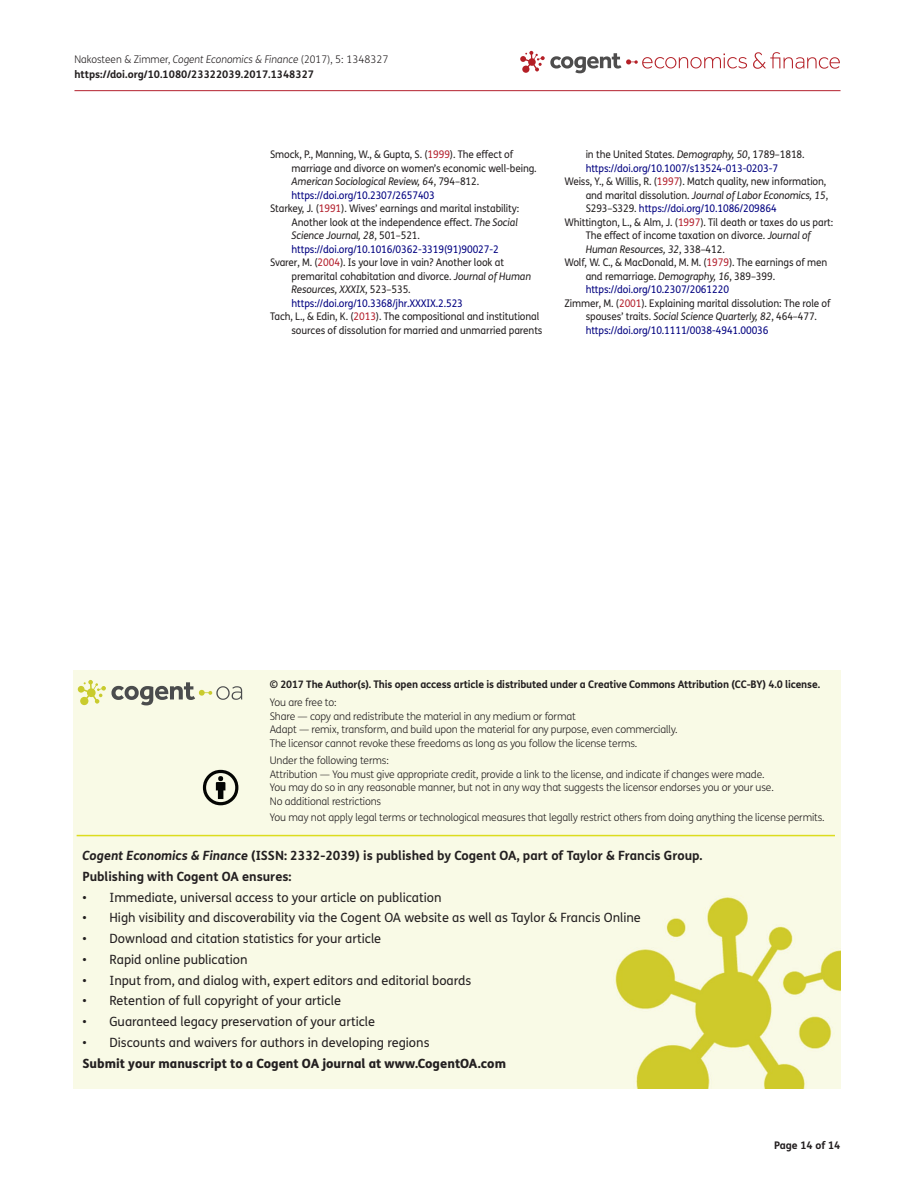
<style>
.page{position:relative;width:915px;height:1191px;background:#fff}
.page>*{position:absolute;margin:0;border:0;box-sizing:border-box;transform-origin:0 0}
.t1{font:12.75px "FS Me Pro";color:#231f20}
.t2{font:700 12.75px/20.7px "FS Me Pro";color:#231f20}
.t3{font:800 12.75px "FS Me Pro";color:#231f20}
.t4{font:10.5px "FS Me Pro";letter-spacing:-.01em;color:#231f20;scale:.95 1}
.t5{font:300 10.5px/13.5px "FS Me Pro";letter-spacing:-.015em;color:#231f20}
.t6{font:10.5px "FS Me Pro";letter-spacing:-.01em;color:#000080;scale:.95 1}
.t7{font:700 10.5px/15px "FS Me Pro";letter-spacing:-.015em;color:#231f20}
.t8{font:italic 10.5px "FS Me Pro";letter-spacing:-.01em;color:#231f20;scale:.95 1}
.s1{font-weight:300}
.s2{font-weight:300;font-style:italic}
.s3{color:#b3202d}
.s4{font-style:normal}
.s5{font-style:italic}
.s6{color:#231f20}
.s7{font-size:10.35px}
</style>
<div class="page">
<hr style="left:74px;top:90px;width:766px;height:1px;background:#b3202d">
<svg style="left:520px;top:51px;width:24px;height:22px"></svg>
<svg style="left:753px;top:52px;width:86px;height:17px"></svg>
<svg style="left:550px;top:53px;width:196px;height:20px"></svg>
<div style="left:74px;top:671px;width:766px;height:417px;background:#f9fae6"></div>
<svg style="left:78px;top:680px;width:164px;height:25px;background:#d2d3ba"></svg>
<svg style="left:203px;top:770px;width:35px;height:35px"></svg>
<hr style="left:77px;top:835px;width:757px;height:1px;background:#dcdc1e">
<p class="t7" style="left:74px;top:51px;width:315px"><span class="s1">Nakosteen &amp; Zimmer,</span> <span class="s2">Cogent Economics &amp; Finance</span> <span class="s1">(2017), 5: 1348327 </span>https://doi.org/10.1080/23322039.2017.1348327</p>
<p class="t4" style="left:270px;top:147px;width:257px">Smock, P., Manning, W., &amp; Gupta, S. (<span class="s3">1999</span>). The effect of</p>
<p class="t4" style="left:291px;top:161px;width:259px">marriage and divorce on women’s economic well-being.</p>
<p class="t8" style="left:291px;top:174px;width:199px">American Sociological Review, 64<span class="s4">, 794–812.</span></p>
<p class="t6" style="left:291px;top:188px;width:152px">https://doi.org/10.2307/2657403</p>
<p class="t4" style="left:270px;top:201px;width:263px">Starkey, J. (<span class="s3">1991</span>). Wives’ earnings and marital instability:</p>
<p class="t4" style="left:291px;top:215px;width:240px">Another look at the independence effect. <span class="s5">The Social</span></p>
<p class="t8" style="left:291px;top:228px;width:137px">Science Journal, 28<span class="s4">, 501–521.</span></p>
<p class="t6" style="left:291px;top:242px;width:220px">https://doi.org/10.1016/0362-3319(91)90027-2</p>
<p class="t4" style="left:270px;top:255px;width:247px">Svarer, M. (<span class="s3">2004</span>). Is your love in vain? Another look at</p>
<p class="t4" style="left:291px;top:269px;width:254px">premarital cohabitation and divorce. <span class="s5">Journal of Human</span></p>
<p class="t8" style="left:291px;top:282px;width:127px">Resources, XXXIX<span class="s4">, 523–535.</span></p>
<p class="t6" style="left:291px;top:296px;width:182px">https://doi.org/10.3368/jhr.XXXIX.2.523</p>
<p class="t4" style="left:270px;top:309px;width:285px">Tach, L., &amp; Edin, K. (<span class="s3">2013</span>). The compositional and institutional</p>
<p class="t4" style="left:291px;top:323px;width:265px">sources of dissolution for married and unmarried parents</p>
<p class="t4" style="left:585px;top:147px;width:232px">in the United States. <span class="s5">Demography, 50</span>, 1789–1818.</p>
<p class="t6" style="left:585px;top:161px;width:204px">https://doi.org/10.1007/s13524-013-0203-7</p>
<p class="t4" style="left:564px;top:174px;width:277px">Weiss, Y., &amp; Willis, R. (<span class="s3">1997</span>). Match quality, new information,</p>
<p class="t8" style="left:585px;top:188px;width:257px"><span class="s4">and marital dissolution.</span> Journal of Labor Economics, 15<span class="s4">,</span></p>
<p class="t6" style="left:585px;top:201px;width:202px"><span class="s6">S293–S329.</span> https://doi.org/10.1086/209864</p>
<p class="t4" style="left:564px;top:215px;width:284px">Whittington, L., &amp; Alm, J. (<span class="s3">1997</span>). Til death or taxes do us part:</p>
<p class="t4" style="left:585px;top:228px;width:238px">The effect of income taxation on divorce. <span class="s5">Journal of</span></p>
<p class="t8" style="left:585px;top:242px;width:148px">Human Resources, 32<span class="s4">, 338–412.</span></p>
<p class="t4" style="left:564px;top:255px;width:278px">Wolf, W. C., &amp; MacDonald, M. M. (<span class="s3">1979</span>). The earnings of men</p>
<p class="t4" style="left:585px;top:269px;width:201px">and remarriage. <span class="s5">Demography, 16</span>, 389–399.</p>
<p class="t6" style="left:585px;top:282px;width:152px">https://doi.org/10.2307/2061220</p>
<p class="t4" style="left:564px;top:296px;width:281px">Zimmer, M. (<span class="s3">2001</span>). Explaining marital dissolution: The role of</p>
<p class="t8" style="left:585px;top:309px;width:245px"><span class="s4">spouses’ traits.</span> Social Science Quarterly, 82<span class="s4">, 464–477.</span></p>
<p class="t6" style="left:585px;top:323px;width:194px">https://doi.org/10.1111/0038-4941.00036</p>
<p class="t7" style="left:270px;top:675px;width:551px;line-height:17.7px">© <span class="s7">2017 The Author(s).</span> This open access article is distributed under a Creative Commons Attribution (CC-BY) 4.0 license.<br><span class="s1">You are free to:</span></p>
<p class="t5" style="left:270px;top:709px;width:409px">Share — copy and redistribute the material in any medium or format<br>Adapt — remix, transform, and build upon the material for any purpose, even commercially.<br>The licensor cannot revoke these freedoms as long as you follow the license terms.</p>
<p class="t5" style="left:270px;top:753px;width:505px">Under the following terms:<br>Attribution — You must give appropriate credit, provide a link to the license, and indicate if changes were made.<br>You may do so in any reasonable manner, but not in any way that suggests the licensor endorses you or your use.<br>No additional restrictions</p>
<p class="t5" style="left:270px;top:810px;width:556px">You may not apply legal terms or technological measures that legally restrict others from doing anything the license permits.</p>
<p class="t2" style="left:82px;top:844px;width:621px"><span class="s5">Cogent Economics &amp; Finance</span> (ISSN: 2332-2039) is published by Cogent OA, part of Taylor &amp; Francis Group.<br>Publishing with Cogent OA ensures:</p>
<p class="t1" style="left:82px;top:888px;width:360px">• Immediate, universal access to your article on publication</p>
<p class="t1" style="left:82px;top:909px;width:559px">• High visibility and discoverability via the Cogent OA website as well as Taylor &amp; Francis Online</p>
<p class="t1" style="left:82px;top:930px;width:300px">• Download and citation statistics for your article</p>
<p class="t1" style="left:82px;top:950px;width:166px">• Rapid online publication</p>
<p class="t1" style="left:82px;top:971px;width:390px">• Input from, and dialog with, expert editors and editorial boards</p>
<p class="t1" style="left:82px;top:992px;width:260px">• Retention of full copyright of your article</p>
<p class="t1" style="left:82px;top:1013px;width:294px">• Guaranteed legacy preservation of your article</p>
<p class="t1" style="left:82px;top:1033px;width:348px">• Discounts and waivers for authors in developing regions</p>
<p class="t3" style="left:82px;top:1053px;width:425px">Submit your manuscript to a Cogent OA journal at www.CogentOA.com</p>
<p class="t7" style="left:773px;top:1137px;width:68px">Page 14 of 14</p>
</div>
